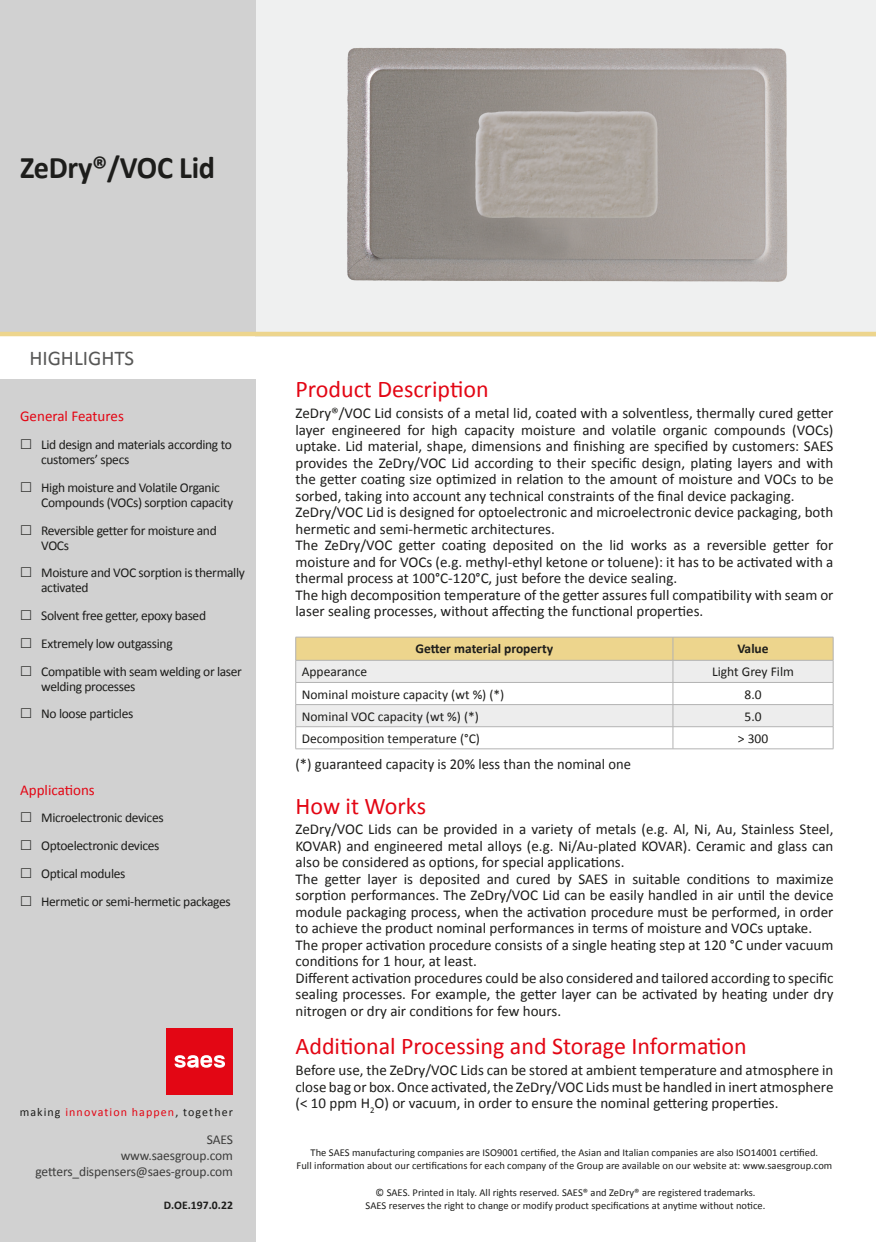
<style>
.page{position:relative;width:876px;height:1242px;background:#fff}
.page>*{position:absolute;margin:0;border:0;box-sizing:border-box;transform-origin:0 0}
.t1{font:700 31.5px "Calibri";letter-spacing:-.01em;color:#1d1d1b;scale:.96 1}
.Body_Text{font:24px "Calibri";color:#e30614}
.Heading_1{font:24px "Calibri";color:#e30614}
.t2{font:21px "Calibri";color:#575756}
.Body_Text-2{font:15px/16.5px "Calibri";color:#1d1d1b;text-align:justify}
.List_Paragraph{font:15px/16.5px "Calibri";color:#1d1d1b;text-align:justify}
.t3{font:15px "Calibri";color:#e30614}
.Table_Paragraph{font:13.5px/15px "Calibri";letter-spacing:-.025em;color:#1d1d1b}
.Table_Paragraph-2{font:13.5px "Calibri";color:#1d1d1b}
.t4{font:13.5px "Calibri";letter-spacing:-.01em;color:#3d3d3c}
.Table_Paragraph-3{font:700 13.5px "Calibri";color:#1d1d1b}
.t5{font:12px "Calibri";letter-spacing:.09em;color:#e30614}
.t6{font:700 11.7px "Calibri";letter-spacing:.005em;color:#1d1d1b}
.t7{font:10.5px "Calibri";letter-spacing:.005em;color:#1d1d1b}
.s1{color:#1d1d1b}
</style>
<div class="page">
<div style="left:255px;top:0;width:621px;height:336px;background:#eff0f0"></div>
<img style="left:347px;top:48px;width:441px;height:234px">
<div style="left:0;top:0;width:255px;height:332px;background:#d1d1d1"></div>
<div style="left:0;top:379px;width:255px;height:863px;background:#d1d1d1"></div>
<svg style="left:295px;top:637px;width:539px;height:112px"></svg>
<hr style="left:296px;top:748px;width:377px;height:1px;background:#b2b2b2">
<hr style="left:673px;top:748px;width:160px;height:1px;background:#b2b2b2">
<hr style="left:0;top:332px;width:876px;height:4px;background:#edd58d">
<div style="left:167px;top:1028px;width:66px;height:66px;background:#e30614"></div>
<svg style="left:174px;top:1055px;width:51px;height:12px"></svg>
<p class="t1" style="left:20px;top:145px;width:205px">ZeDry®/VOC Lid</p>
<p class="t2" style="left:29px;top:344px;width:106px">HIGHLIGHTS</p>
<p class="t3" style="left:20px;top:406px;width:105px">General Features</p>
<p class="Table_Paragraph" style="left:41px;top:436px;width:192px">Lid design and materials according to customers’ specs</p>
<p class="Table_Paragraph" style="left:41px;top:479px;width:193px">High moisture and Volatile Organic<br>Compounds (VOCs) sorption capacity</p>
<p class="Table_Paragraph" style="left:41px;top:522px;width:177px">Reversible getter for moisture and<br>VOCs</p>
<p class="Table_Paragraph" style="left:41px;top:565px;width:205px">Moisture and VOC sorption is thermally activated</p>
<p class="Table_Paragraph" style="left:41px;top:607px;width:166px">Solvent free getter, epoxy based</p>
<p class="Table_Paragraph" style="left:41px;top:635px;width:133px">Extremely low outgassing</p>
<p class="Table_Paragraph" style="left:41px;top:663px;width:202px">Compatible with seam welding or laser welding processes</p>
<p class="Table_Paragraph" style="left:41px;top:706px;width:94px">No loose particles</p>
<p class="t3" style="left:20px;top:779px;width:76px">Applications</p>
<p class="Table_Paragraph" style="left:41px;top:810px;width:124px">Microelectronic devices</p>
<p class="Table_Paragraph" style="left:41px;top:837px;width:120px">Optoelectronic devices</p>
<p class="Table_Paragraph" style="left:41px;top:865px;width:86px">Optical modules</p>
<p class="Table_Paragraph" style="left:41px;top:893px;width:191px">Hermetic or semi-hermetic packages</p>
<p class="t5" style="left:20px;top:1103px;width:215px"><span class="s1">making</span> innovation happen<span class="s1">, together</span></p>
<p class="t4" style="left:207px;top:1129px;width:28px">SAES</p>
<p class="t4" style="left:121px;top:1145px;width:114px">www.saesgroup.com</p>
<p class="t4" style="left:36px;top:1162px;width:199px">getters_dispensers@saes-group.com</p>
<p class="t6" style="left:164px;top:1196px;width:71px">D.OE.197.0.22</p>
<p class="Body_Text" style="left:296px;top:373px;width:195px">Product Description</p>
<p class="Body_Text-2" style="left:296px;top:404px;width:539px">ZeDry®/VOC Lid consists of a metal lid, coated with a solventless, thermally cured getter layer engineered for high capacity moisture and volatile organic compounds (VOCs) uptake. Lid material, shape, dimensions and finishing are specified by customers: SAES provides the ZeDry/VOC Lid according to their specific design, plating layers and with the getter coating size optimized in relation to the amount of moisture and VOCs to be sorbed, taking into account any technical constraints of the final device packaging.</p>
<p class="Body_Text-2" style="left:296px;top:503px;width:539px">ZeDry/VOC Lid is designed for optoelectronic and microelectronic device packaging, both hermetic and semi-hermetic architectures.</p>
<p class="Body_Text-2" style="left:296px;top:536px;width:539px">The ZeDry/VOC getter coating deposited on the lid works as a reversible getter for moisture and for VOCs (e.g. methyl-ethyl ketone or toluene): it has to be activated with a thermal process at 100°C-120°C, just before the device sealing.</p>
<p class="Body_Text-2" style="left:296px;top:586px;width:539px">The high decomposition temperature of the getter assures full compatibility with seam or laser sealing processes, without affecting the functional properties.</p>
<p class="Table_Paragraph-3" style="left:415px;top:639px;width:139px">Getter material property</p>
<p class="Table_Paragraph-3" style="left:737px;top:639px;width:33px">Value</p>
<p class="Table_Paragraph-2" style="left:302px;top:662px;width:67px">Appearance</p>
<p class="Table_Paragraph-2" style="left:712px;top:662px;width:83px">Light Grey Film</p>
<p class="Table_Paragraph-2" style="left:302px;top:684px;width:204px">Nominal moisture capacity (wt %) (*)</p>
<p class="Table_Paragraph" style="left:744px;top:686px;width:19px">8.0</p>
<p class="Table_Paragraph-2" style="left:302px;top:707px;width:179px">Nominal VOC capacity (wt %) (*)</p>
<p class="Table_Paragraph" style="left:744px;top:708px;width:19px">5.0</p>
<p class="Table_Paragraph-2" style="left:302px;top:729px;width:180px">Decomposition temperature (°C)</p>
<p class="Table_Paragraph" style="left:738px;top:730px;width:32px">&gt; 300</p>
<p class="Body_Text-2" style="left:296px;top:755px;width:337px">(*) guaranteed capacity is 20% less than the nominal one</p>
<p class="Heading_1" style="left:296px;top:789px;width:132px">How it Works</p>
<p class="Body_Text-2" style="left:296px;top:820px;width:539px">ZeDry/VOC Lids can be provided in a variety of metals (e.g. Al, Ni, Au, Stainless Steel, KOVAR) and engineered metal alloys (e.g. Ni/Au-plated KOVAR). Ceramic and glass can also be considered as options, for special applications.</p>
<p class="Body_Text-2" style="left:296px;top:870px;width:539px">The getter layer is deposited and cured by SAES in suitable conditions to maximize sorption performances. The ZeDry/VOC Lid can be easily handled in air until the device module packaging process, when the activation procedure must be performed, in order to achieve the product nominal performances in terms of moisture and VOCs uptake.</p>
<p class="Body_Text-2" style="left:296px;top:936px;width:539px">The proper activation procedure consists of a single heating step at 120 °C under vacuum conditions for 1 hour, at least.</p>
<p class="Body_Text-2" style="left:296px;top:969px;width:539px">Different activation procedures could be also considered and tailored according to specific sealing processes. For example, the getter layer can be activated by heating under dry nitrogen or dry air conditions for few hours.</p>
<p class="Body_Text" style="left:296px;top:1029px;width:453px">Additional Processing and Storage Information</p>
<p class="List_Paragraph" style="left:296px;top:1061px;width:539px">Before use, the ZeDry/VOC Lids can be stored at ambient temperature and atmosphere in close bag or box. Once activated, the ZeDry/VOC Lids must be handled in inert atmosphere (&lt; 10 ppm H<sub>2</sub>O) or vacuum, in order to ensure the nominal gettering properties.</p>
<p class="t7" style="left:311px;top:1145px;width:509px">The SAES manufacturing companies are ISO9001 certified, the Asian and Italian companies are also ISO14001 certified.</p>
<p class="t7" style="left:297px;top:1158px;width:537px">Full information about our certifications for each company of the Group are available on our website at: www.saesgroup.com</p>
<p class="t7" style="left:376px;top:1185px;width:381px">© SAES. Printed in Italy. All rights reserved. SAES® and ZeDry® are registered trademarks.</p>
<p class="t7" style="left:366px;top:1197px;width:401px">SAES reserves the right to change or modify product specifications at anytime without notice.</p>
</div>
